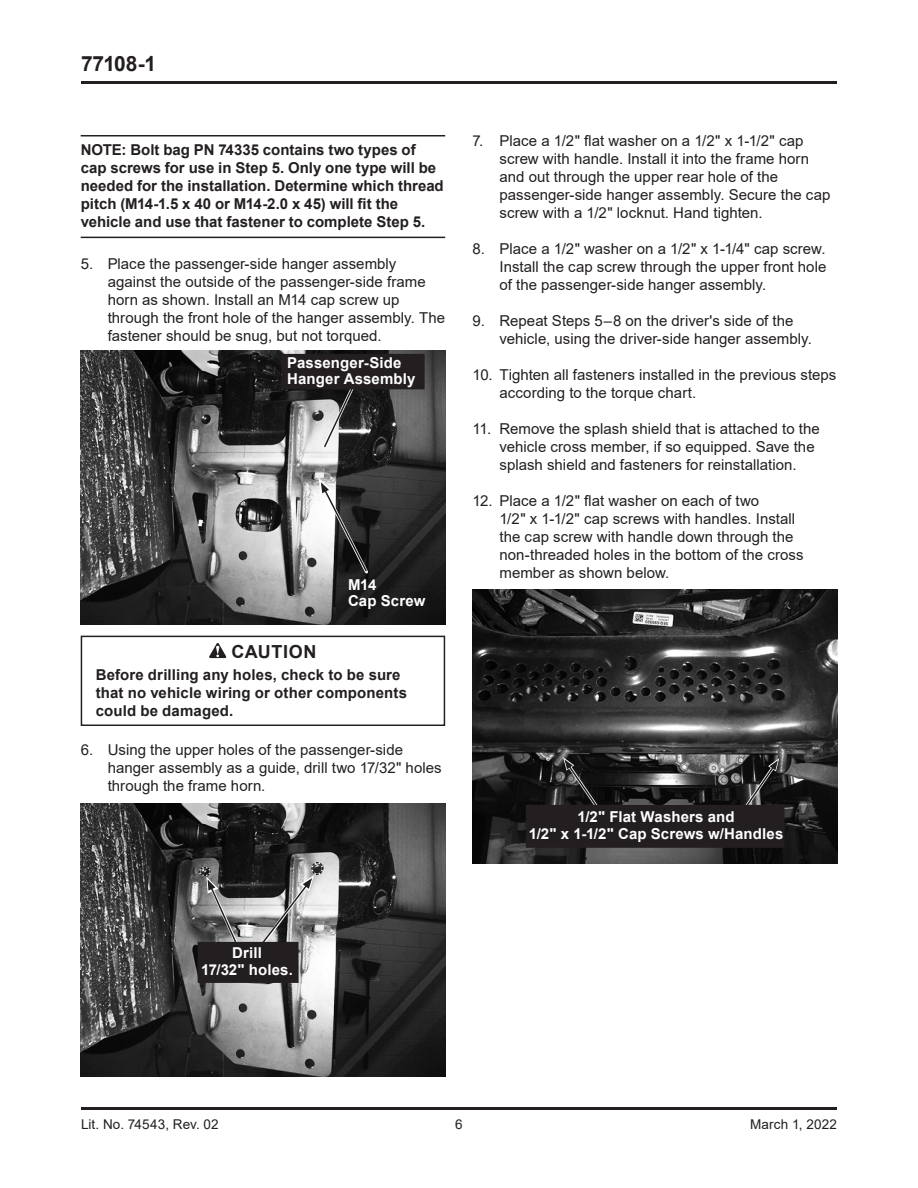
<style>
.page{position:relative;width:918px;height:1188px;background:#fff}
.page>*{position:absolute;margin:0;border:0;box-sizing:border-box;transform-origin:0 0}
.t1{font:700 21px "Arial";letter-spacing:-.02em;color:#231f20}
._090_-_Heading__Caut{font:700 18px "Arial";letter-spacing:.03em;color:#231f20}
.t2{font:15px/18px "Arial";letter-spacing:.005em;color:#231f20}
._020_-_Note{font:700 15px/18px "Arial";color:#231f20}
._120_-_Callouts{font:700 15px/16.5px "Arial";letter-spacing:.01em;color:#fff}
._030_-_Warning_Cauti{font:700 15px/18px "Arial";letter-spacing:.01em;color:#231f20}
.t3{font:13.5px "Arial";letter-spacing:.01em;color:#231f20}
</style>
<div class="page">
<hr style="left:81px;top:1107px;width:756px;height:3px;background:#231f20">
<hr style="left:81px;top:81px;width:756px;height:3px;background:#231f20">
<img style="left:472px;top:590px;width:365px;height:273px">
<svg style="left:563px;top:757px;width:43px;height:48px;background:#222"></svg>
<svg style="left:737px;top:758px;width:42px;height:47px;background:#303030"></svg>
<div style="left:527px;top:806px;width:257px;height:41px;background:#231f20"></div>
<div style="left:526px;top:805px;width:258px;height:43px;border:2px solid #231f20"></div>
<hr style="left:81px;top:135px;width:364px;height:1px;background:#231f20">
<hr style="left:81px;top:237px;width:364px;height:1px;background:#231f20">
<img style="left:81px;top:351px;width:364px;height:273px">
<svg style="left:319px;top:478px;width:52px;height:98px"></svg>
<svg style="left:321px;top:389px;width:36px;height:62px;background:#727272"></svg>
<div style="left:282px;top:355px;width:142px;height:34px;background:#231f20"></div>
<div style="left:282px;top:354px;width:143px;height:35px;border:2px solid #231f20"></div>
<svg style="left:209px;top:643px;width:17px;height:15px"></svg>
<div style="left:81px;top:636px;width:364px;height:90px;border:2px solid #231f20"></div>
<img style="left:81px;top:803px;width:365px;height:274px">
<svg style="left:198px;top:861px;width:126px;height:109px;background:#818181"></svg>
<div style="left:198px;top:943px;width:100px;height:39px;background:#231f20"></div>
<div style="left:198px;top:942px;width:101px;height:41px;border:2px solid #231f20"></div>
<h1 class="t1" style="left:81px;top:49px;width:77px">77108‑1</h1>
<p class="_020_-_Note" style="left:81px;top:141px;width:365px">NOTE: Bolt bag PN 74335 contains two types of cap screws for use in Step 5. Only one type will be needed for the installation. Determine which thread pitch (M14‑1.5 x 40 or M14‑2.0 x 45) will fit the vehicle and use that fastener to complete Step 5.</p>
<p class="t2" style="left:108px;top:255px;width:339px;text-indent:-27px">5. Place the passenger-side hanger assembly against the outside of the passenger-side frame horn as shown. Install an M14 cap screw up through the front hole of the hanger assembly. The fastener should be snug, but not torqued.</p>
<p class="_120_-_Callouts" style="left:287px;top:355px;width:130px">Passenger-Side<br>Hanger Assembly</p>
<p class="_120_-_Callouts" style="left:348px;top:576px;width:79px">M14<br>Cap Screw</p>
<p class="_090_-_Heading__Caut" style="left:232px;top:639px;width:86px">CAUTION</p>
<p class="_030_-_Warning_Cauti" style="left:96px;top:666px;width:313px">Before drilling any holes, check to be sure that no vehicle wiring or other components could be damaged.</p>
<p class="t2" style="left:108px;top:741px;width:336px;text-indent:-27px">6. Using the upper holes of the passenger-side hanger assembly as a guide, drill two 17/32" holes through the frame horn.</p>
<p class="t2" style="left:500px;top:132px;width:332px;text-indent:-27px">7. Place a 1/2" flat washer on a 1/2" x 1‑1/2" cap screw with handle. Install it into the frame horn and out through the upper rear hole of the passenger-side hanger assembly. Secure the cap screw with a 1/2" locknut. Hand tighten.</p>
<p class="t2" style="left:500px;top:240px;width:328px;text-align:justify;text-indent:-27px">8. Place a 1/2" washer on a 1/2" x 1‑1/4" cap screw.<br>Install the cap screw through the upper front hole of the passenger-side hanger assembly.</p>
<p class="t2" style="left:500px;top:312px;width:314px;text-indent:-27px">9. Repeat Steps 5–8 on the driver's side of the vehicle, using the driver-side hanger assembly.</p>
<p class="t2" style="left:500px;top:366px;width:338px;text-indent:-27px">10. Tighten all fasteners installed in the previous steps according to the torque chart.</p>
<p class="t2" style="left:500px;top:420px;width:322px;text-indent:-27px">11. Remove the splash shield that is attached to the vehicle cross member, if so equipped. Save the splash shield and fasteners for reinstallation.</p>
<p class="t2" style="left:500px;top:492px;width:306px;text-indent:-27px">12. Place a 1/2" flat washer on each of two<br>1/2" x 1‑1/2" cap screws with handles. Install the cap screw with handle down through the non‑threaded holes in the bottom of the cross member as shown below.</p>
<p class="_120_-_Callouts" style="left:577px;top:809px;width:159px">1/2" Flat Washers and</p>
<p class="_120_-_Callouts" style="left:529px;top:825px;width:256px">1/2" x 1‑1/2" Cap Screws w/Handles</p>
<p class="_120_-_Callouts" style="left:201px;top:945px;width:93px;text-align:center">Drill<br>17/32" holes.</p>
<p class="t3" style="left:81px;top:1115px;width:139px">Lit. No. 74543, Rev. 02</p>
<p class="t3" style="left:455px;top:1115px;width:9px">6</p>
<p class="t3" style="left:750px;top:1115px;width:88px">March 1, 2022</p>
</div>
